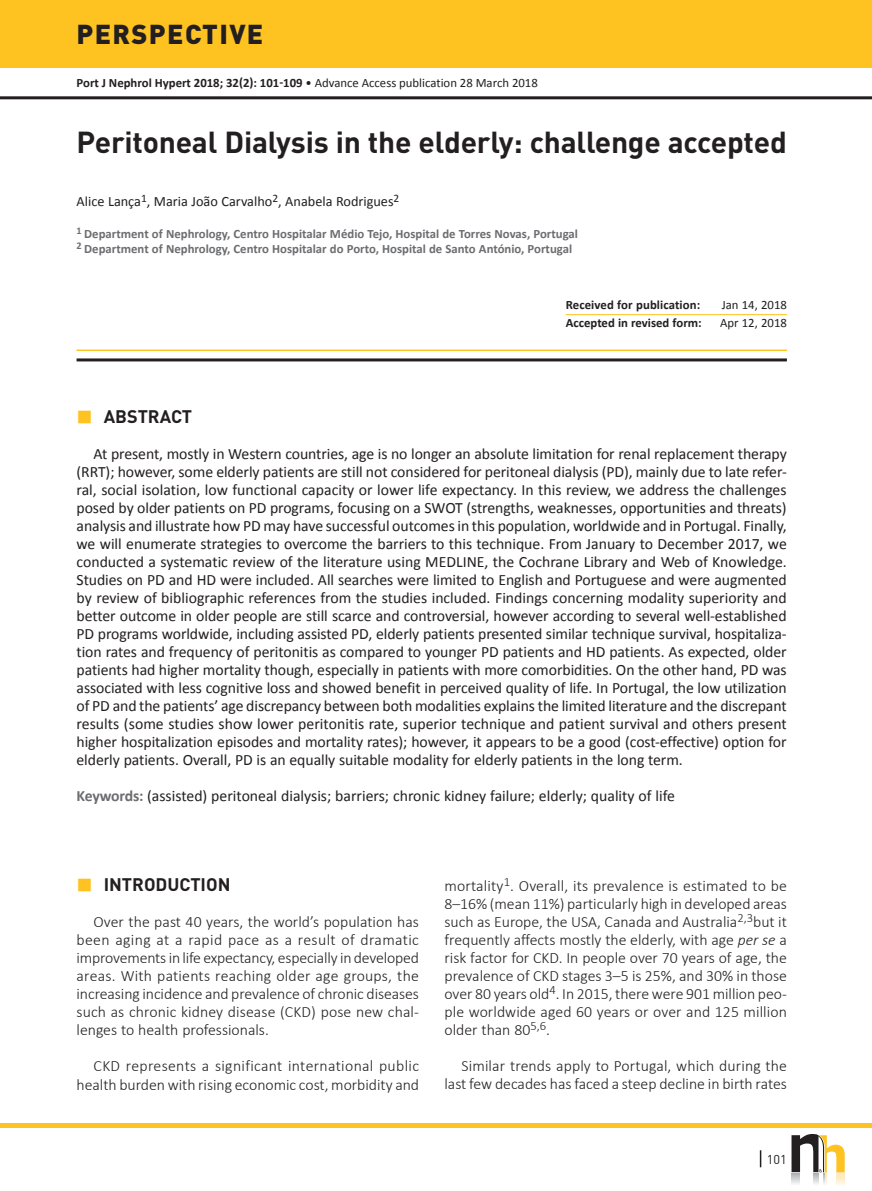
<style>
.page{position:relative;width:872px;height:1191px;background:#fff}
.page>*{position:absolute;margin:0;border:0;box-sizing:border-box;transform-origin:0 0}
.t1{font:700 30px "DIN";letter-spacing:-.01em;color:#231f20}
.t2{font:900 27px "DIN";letter-spacing:.05em;color:#231f20}
.t3{font:700 18px "DIN";color:#231f20}
.t4{font:15.75px/18px "Calibri";color:#231f20;text-align:justify}
.t5{font:300 15.75px/18px "Calibri";color:#231f20;text-align:justify}
.t6{font:14.25px "Calibri";color:#231f20}
.t7{font:700 12.75px/15px "Calibri";color:#6c6d70}
.t8{font:700 12.75px "Calibri";color:#231f20}
.t9{font:12.75px "Calibri";color:#231f20}
.t10{font:12.75px "DIN";color:#231f20}
.s1{font-weight:400}
.s2{font-weight:700;color:#6c6d70}
.s3{font-style:italic}
</style>
<div class="page">
<hr style="left:0;top:96px;width:872px;height:3px;background:#231f20">
<hr style="left:0;top:1123px;width:872px;height:4px;background:#fec221">
<div style="left:0;top:0;width:872px;height:68px;background:#fec221"></div>
<svg style="left:791px;top:1134px;width:53px;height:51px"></svg>
<svg style="left:760px;top:1150px;width:1px;height:17px"></svg>
<hr style="left:77px;top:349px;width:710px;height:2px;background:#fec221">
<hr style="left:77px;top:358px;width:710px;height:3px;background:#231f20">
<hr style="left:566px;top:314px;width:221px;height:1px;background:#fec221">
<h2 class="t2" style="left:77px;top:16px;width:188px">PERSPECTIVE</h2>
<p class="t8" style="left:77px;top:75px;width:463px">Port J Nephrol Hypert 2018; 32(2): 101-109 <span class="s1">• Advance Access publication 28 March 2018</span></p>
<h1 class="t1" style="left:77px;top:123px;width:712px">Peritoneal Dialysis in the elderly: challenge accepted</h1>
<p class="t6" style="left:77px;top:193px;width:324px">Alice Lança<sup>1</sup>, Maria João Carvalho<sup>2</sup>, Anabela Rodrigues<sup>2</sup></p>
<p class="t7" style="left:77px;top:226px;width:503px"><sup>1</sup> Department of Nephrology, Centro Hospitalar Médio Tejo, Hospital de Torres Novas, Portugal<br><sup>2</sup> Department of Nephrology, Centro Hospitalar do Porto, Hospital de Santo António, Portugal</p>
<p class="t8" style="left:566px;top:297px;width:136px">Received for publication:</p>
<p class="t9" style="left:721px;top:297px;width:67px">Jan 14, 2018</p>
<p class="t8" style="left:566px;top:315px;width:137px">Accepted in revised form:</p>
<p class="t9" style="left:720px;top:315px;width:68px">Apr 12, 2018</p>
<p class="t3" style="left:104px;top:405px;width:90px">ABSTRACT</p>
<p class="t4" style="left:77px;top:444px;width:712px;text-indent:17px">At present, mostly in Western countries, age is no longer an absolute limitation for renal replacement therapy (RRT); however, some elderly patients are still not considered for peritoneal dialysis (PD), mainly due to late refer&shy;ral, social isolation, low functional capacity or lower life expectancy. In this review, we address the challenges posed by older patients on PD programs, focusing on a SWOT (strengths, weaknesses, opportunities and threats) analysis and illustrate how PD may have successful outcomes in this population, worldwide and in Portugal. Finally, we will enumerate strategies to overcome the barriers to this technique. From January to December 2017, we conducted a systematic review of the literature using MEDLINE, the Cochrane Library and Web of Knowledge.<br>Studies on PD and HD were included. All searches were limited to English and Portuguese and were augmented by review of bibliographic references from the studies included. Findings concerning modality superiority and better outcome in older people are still scarce and controversial, however according to several well-established PD programs worldwide, including assisted PD, elderly patients presented similar technique survival, hospitaliza&shy;tion rates and frequency of peritonitis as compared to younger PD patients and HD patients. As expected, older patients had higher mortality though, especially in patients with more comorbidities. On the other hand, PD was associated with less cognitive loss and showed benefit in perceived quality of life. In Portugal, the low utilization of PD and the patients’ age discrepancy between both modalities explains the limited literature and the discrepant results (some studies show lower peritonitis rate, superior technique and patient survival and others present higher hospitalization episodes and mortality rates); however, it appears to be a good (cost-effective) option for elderly patients. Overall, PD is an equally suitable modality for elderly patients in the long term.</p>
<p class="t4" style="left:77px;top:786px;width:600px"><span class="s2">Keywords:</span> (assisted) peritoneal dialysis; barriers; chronic kidney failure; elderly; quality of life</p>
<p class="t3" style="left:104px;top:873px;width:128px">INTRODUCTION</p>
<p class="t5" style="left:77px;top:913px;width:344px;text-indent:17px">Over the past 40 years, the world’s population has been aging at a rapid pace as a result of dramatic improvements in life expectancy, especially in developed areas. With patients reaching older age groups, the increasing incidence and prevalence of chronic diseases such as chronic kidney disease (CKD) pose new chal&shy;lenges to health professionals.</p>
<p class="t5" style="left:77px;top:1057px;width:344px;text-align:right">CKD represents a significant international public health burden with rising economic cost, morbidity and</p>
<p class="t5" style="left:444px;top:877px;width:344px">mortality<sup>1</sup>. Overall, its prevalence is estimated to be 8–16% (mean 11%) particularly high in developed areas such as Europe, the USA, Canada and Australia<sup>2,3</sup>but it frequently affects mostly the elderly, with age <span class="s3">per se</span> a risk factor for CKD. In people over 70 years of age, the prevalence of CKD stages 3–5 is 25%, and 30% in those over 80 years old<sup>4</sup>. In 2015, there were 901 million peo&shy;ple worldwide aged 60 years or over and 125 million older than 80<sup>5,6</sup>.</p>
<p class="t5" style="left:444px;top:1057px;width:344px;text-align:right">Similar trends apply to Portugal, which during the last few decades has faced a steep decline in birth rates</p>
<p class="t10" style="left:767px;top:1151px;width:21px">101</p>
</div>
